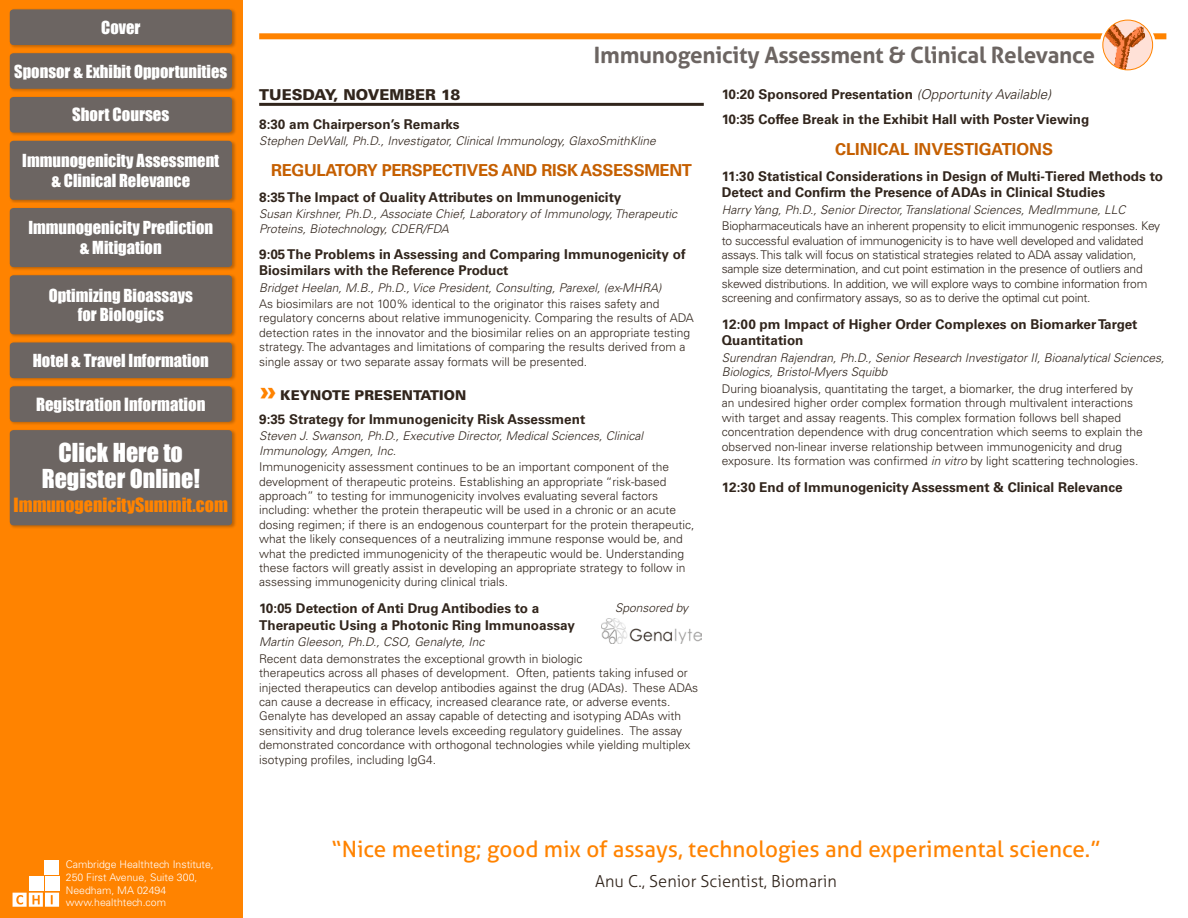
<style>
.page{position:relative;width:1188px;height:918px;background:#fff}
.page>*{position:absolute;margin:0;border:0;box-sizing:border-box;transform-origin:0 0}
.t1{font:24px/25.5px "Impact";color:#fff;text-align:center}
.t2{font:22.5px "Aller";color:#ff8300}
.t3{font:700 22.5px "Aller";letter-spacing:-.01em;color:#6c6562}
.t4{font:18px "Impact";color:#ff8300}
.t5{font:16.8px "Impact";color:#fff}
.t6{font:16.5px/19.5px "Impact";color:#fff;text-align:center}
.t7{font:700 16.5px "Univers LT Std";letter-spacing:-.02em;color:#c55f00}
.t8{font:300 16.5px "Aller";color:#31251c}
.t9{font:700 16.5px "Univers LT Std";color:#c55f00}
.t10{font:900 15px "Univers LT Std";color:#31251c}
.t11{font:700 13.5px/16.2px "Univers LT Std";color:#31251c}
.t12{font:300 12px/14.4px "Univers LT Std";color:#31251c}
.t13{font:italic 300 12px/14.4px "Univers LT Std";color:#31251c}
.t14{font:300 12px/14.4px "Univers LT Std";letter-spacing:-.02em;color:#31251c}
.t15{font:300 10.5px/12.6px "Univers LT Std";color:#fff}
.s1{font-weight:900;font-size:27px;color:#ff8300}
.s2{font-weight:900}
.s3{font-weight:300;font-style:italic}
.s4{font-style:italic}
</style>
<div class="page">
<div style="left:0;top:0;width:243px;height:918px;background:#ff8300"></div>
<div style="left:9px;top:8px;width:227px;height:41px;background:#31251c;opacity:.33"></div>
<div style="left:10px;top:9px;width:222px;height:36px;background:#6c6562;border-radius:4px"></div>
<div style="left:9px;top:140px;width:227px;height:63px;background:#31251c;opacity:.33"></div>
<div style="left:10px;top:141px;width:222px;height:59px;background:#6c6562;border-radius:4px"></div>
<div style="left:9px;top:207px;width:227px;height:64px;background:#31251c;opacity:.33"></div>
<div style="left:10px;top:208px;width:222px;height:59px;background:#6c6562;border-radius:4px"></div>
<div style="left:9px;top:274px;width:227px;height:64px;background:#31251c;opacity:.33"></div>
<div style="left:10px;top:275px;width:222px;height:59px;background:#6c6562;border-radius:4px"></div>
<div style="left:9px;top:52px;width:227px;height:40px;background:#31251c;opacity:.33"></div>
<div style="left:10px;top:53px;width:222px;height:36px;background:#6c6562;border-radius:4px"></div>
<div style="left:9px;top:341px;width:227px;height:41px;background:#31251c;opacity:.33"></div>
<div style="left:10px;top:343px;width:222px;height:35px;background:#6c6562;border-radius:4px"></div>
<div style="left:9px;top:96px;width:227px;height:40px;background:#31251c;opacity:.33"></div>
<div style="left:10px;top:97px;width:222px;height:36px;background:#6c6562;border-radius:4px"></div>
<div style="left:9px;top:385px;width:227px;height:41px;background:#31251c;opacity:.33"></div>
<div style="left:10px;top:386px;width:222px;height:36px;background:#6c6562;border-radius:4px"></div>
<div style="left:9px;top:429px;width:227px;height:100px;background:#31251c;opacity:.33"></div>
<div style="left:10px;top:430px;width:222px;height:95px;background:#6c6562;border-radius:4px"></div>
<div style="left:29px;top:877px;width:14px;height:14px;background:#fff"></div>
<div style="left:45px;top:861px;width:14px;height:14px;background:#fff"></div>
<div style="left:45px;top:877px;width:14px;height:14px;background:#fff"></div>
<svg style="left:13px;top:893px;width:46px;height:14px"></svg>
<hr style="left:259px;top:103px;width:445px;height:3px;background:#31251c">
<img style="left:601px;top:619px;width:101px;height:24px">
<div style="left:259px;top:33px;width:907px;height:6px;background:#ff8300"></div>
<div style="left:1100px;top:17px;width:56px;height:56px;border:3px solid #fff;border-radius:50%"></div>
<img style="left:1103px;top:20px;width:49px;height:50px">
<div style="left:1103px;top:20px;width:50px;height:50px;border:1px solid #ff8300;border-radius:50%"></div>
<h3 class="t6" style="left:101px;top:17px;width:41px">Cover</h3>
<h3 class="t6" style="left:14px;top:61px;width:215px">Sponsor &amp; Exhibit Opportunities</h3>
<h3 class="t5" style="left:72px;top:102px;width:99px">Short Courses</h3>
<h3 class="t6" style="left:22px;top:150px;width:199px">Immunogenicity Assessment &amp; Clinical Relevance</h3>
<h3 class="t6" style="left:28px;top:218px;width:186px">Immunogenicity Prediction &amp; Mitigation</h3>
<h3 class="t6" style="left:49px;top:285px;width:146px">Optimizing Bioassays for Biologics</h3>
<h3 class="t6" style="left:33px;top:350px;width:177px">Hotel &amp; Travel Information</h3>
<h3 class="t5" style="left:36px;top:391px;width:171px">Registration Information</h3>
<h1 class="t1" style="left:42px;top:439px;width:160px">Click Here to<br>Register Online!</h1>
<h3 class="t4" style="left:14px;top:491px;width:216px">ImmunogenicitySummit.com</h3>
<p class="t15" style="left:66px;top:858px;width:149px">Cambridge Healthtech Institute,<br>250 First Avenue, Suite 300,<br>Needham, MA 02494 www.healthtech.com</p>
<h2 class="t3" style="left:594px;top:41px;width:503px">Immunogenicity Assessment &amp; Clinical Relevance</h2>
<p class="t10" style="left:259px;top:85px;width:203px">TUESDAY, NOVEMBER 18</p>
<p class="t11" style="left:259px;top:116px;width:202px">8:30 am Chairperson’s Remarks</p>
<p class="t13" style="left:259px;top:134px;width:398px">Stephen DeWall, Ph.D., Investigator, Clinical Immunology, GlaxoSmithKline</p>
<h3 class="t7" style="left:271px;top:160px;width:422px">REGULATORY PERSPECTIVES AND RISK ASSESSMENT</h3>
<p class="t11" style="left:259px;top:189px;width:364px">8:35 The Impact of Quality Attributes on Immunogenicity</p>
<p class="t13" style="left:259px;top:207px;width:420px">Susan Kirshner, Ph.D., Associate Chief, Laboratory of Immunology, Therapeutic<br>Proteins, Biotechnology, CDER/FDA</p>
<p class="t11" style="left:259px;top:246px;width:428px">9:05 The Problems in Assessing and Comparing Immunogenicity of<br>Biosimilars with the Reference Product</p>
<p class="t13" style="left:259px;top:280px;width:404px">Bridget Heelan, M.B., Ph.D., Vice President, Consulting, Parexel, (ex-MHRA)</p>
<p class="t12" style="left:259px;top:297px;width:436px">As biosimilars are not 100% identical to the originator this raises safety and regulatory concerns about relative immunogenicity. Comparing the results of ADA detection rates in the innovator and the biosimilar relies on an appropriate testing strategy. The advantages and limitations of comparing the results derived from a single assay or two separate assay formats will be presented.</p>
<p class="t11" style="left:259px;top:383px;width:328px;line-height:23.7px"><span class="s1">»</span> <span class="s2">KEYNOTE PRESENTATION<br></span>9:35 Strategy for Immunogenicity Risk Assessment</p>
<p class="t13" style="left:259px;top:429px;width:386px">Steven J. Swanson, Ph.D., Executive Director, Medical Sciences, Clinical<br>Immunology, Amgen, Inc.</p>
<p class="t12" style="left:259px;top:460px;width:437px">Immunogenicity assessment continues to be an important component of the development of therapeutic proteins. Establishing an appropriate “risk-based approach” to testing for immunogenicity involves evaluating several factors including: whether the protein therapeutic will be used in a chronic or an acute dosing regimen; if there is an endogenous counterpart for the protein therapeutic, what the likely consequences of a neutralizing immune response would be, and what the predicted immunogenicity of the therapeutic would be. Understanding these factors will greatly assist in developing an appropriate strategy to follow in assessing immunogenicity during clinical trials.</p>
<p class="t11" style="left:259px;top:601px;width:282px">10:05 Detection of Anti Drug Antibodies to a</p>
<p class="t13" style="left:615px;top:601px;width:75px">Sponsored by</p>
<p class="t11" style="left:259px;top:617px;width:317px">Therapeutic Using a Photonic Ring Immunoassay</p>
<p class="t13" style="left:259px;top:635px;width:227px">Martin Gleeson, Ph.D., CSO, Genalyte, Inc</p>
<p class="t12" style="left:259px;top:651px;width:441px">Recent data demonstrates the exceptional growth in biologic<br>therapeutics across all phases of development. Often, patients taking infused or injected therapeutics can develop antibodies against the drug (ADAs). These ADAs can cause a decrease in efficacy, increased clearance rate, or adverse events.<br>Genalyte has developed an assay capable of detecting and isotyping ADAs with sensitivity and drug tolerance levels exceeding regulatory guidelines. The assay demonstrated concordance with orthogonal technologies while yielding multiplex isotyping profiles, including IgG4.</p>
<p class="t11" style="left:722px;top:81px;width:369px;line-height:26px">10:20 Sponsored Presentation <span class="s3">(Opportunity Available)<br></span>10:35 Coffee Break in the Exhibit Hall with Poster Viewing</p>
<h3 class="t9" style="left:835px;top:140px;width:219px">CLINICAL INVESTIGATIONS</h3>
<p class="t11" style="left:722px;top:168px;width:443px">11:30 Statistical Considerations in Design of Multi-Tiered Methods to<br>Detect and Confirm the Presence of ADAs in Clinical Studies</p>
<p class="t13" style="left:722px;top:202px;width:405px">Harry Yang, Ph.D., Senior Director, Translational Sciences, MedImmune, LLC</p>
<p class="t14" style="left:722px;top:219px;width:440px">Biopharmaceuticals have an inherent propensity to elicit immunogenic responses. Key to successful evaluation of immunogenicity is to have well developed and validated assays. This talk will focus on statistical strategies related to ADA assay validation, sample size determination, and cut point estimation in the presence of outliers and skewed distributions. In addition, we will explore ways to combine information from screening and confirmatory assays, so as to derive the optimal cut point.</p>
<p class="t11" style="left:722px;top:317px;width:417px">12:00 pm Impact of Higher Order Complexes on Biomarker Target<br>Quantitation</p>
<p class="t13" style="left:722px;top:351px;width:444px">Surendran Rajendran, Ph.D., Senior Research Investigator II, Bioanalytical Sciences,<br>Biologics, Bristol-Myers Squibb</p>
<p class="t12" style="left:722px;top:382px;width:423px">During bioanalysis, quantitating the target, a biomarker, the drug interfered by an undesired higher order complex formation through multivalent interactions with target and assay reagents. This complex formation follows bell shaped concentration dependence with drug concentration which seems to explain the observed non-linear inverse relationship between immunogenicity and drug exposure. Its formation was confirmed <span class="s4">in vitro</span> by light scattering technologies.</p>
<p class="t11" style="left:722px;top:479px;width:402px">12:30 End of Immunogenicity Assessment &amp; Clinical Relevance</p>
<h2 class="t2" style="left:332px;top:835px;width:771px">“Nice meeting; good mix of assays, technologies and experimental science.”</h2>
<h3 class="t8" style="left:595px;top:872px;width:243px">Anu C., Senior Scientist, Biomarin</h3>
</div>
